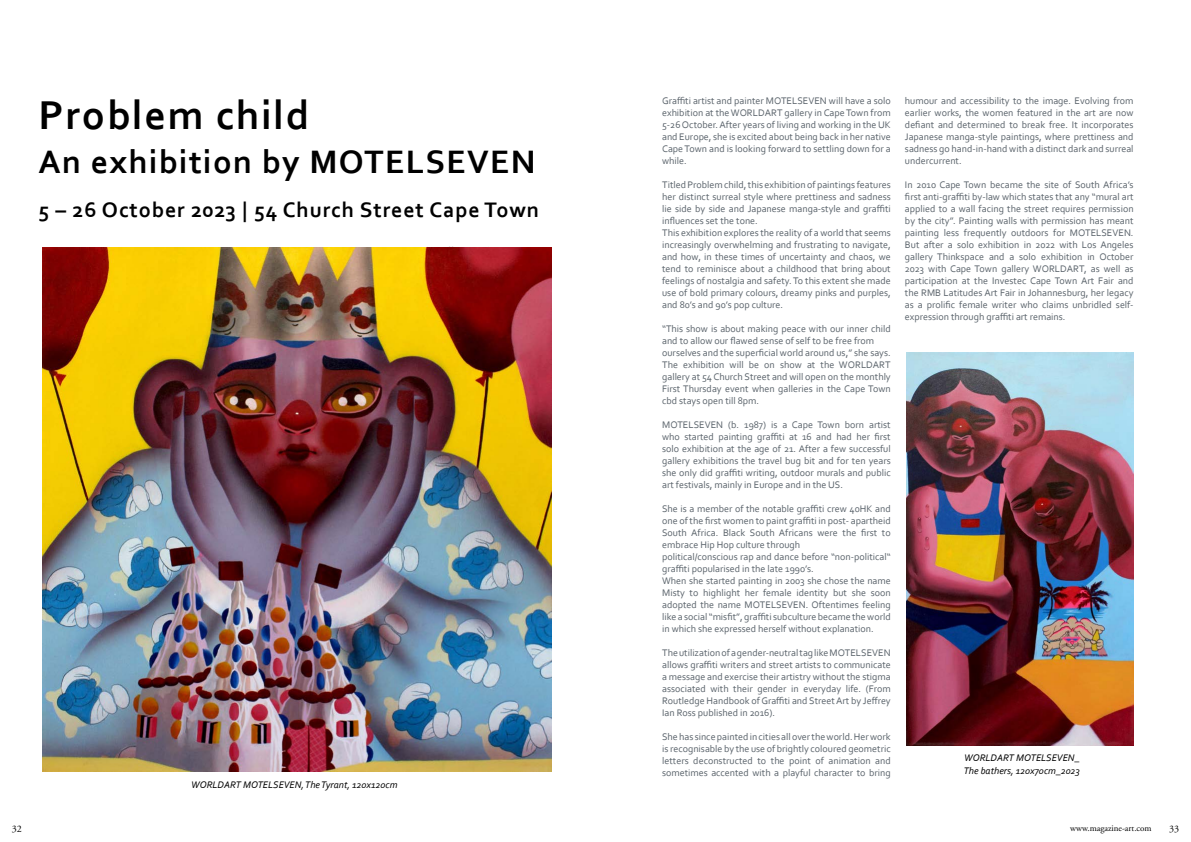
<style>
.page{position:relative;width:1191px;height:842px;background:#fff}
.page>*{position:absolute;margin:0;border:0;box-sizing:border-box;transform-origin:0 0}
.t1{font:700 42.2px "Corbel";letter-spacing:.04em;color:#000}
.t2{font:700 34px "Corbel";letter-spacing:.04em;color:#000}
.t3{font:700 22px "Corbel";letter-spacing:.04em;color:#000}
.t4{font:10px/12px "Corbel";color:#59626a;text-align:justify}
.t5{font:italic 10px/13px "Corbel";color:#000}
.t6{font:10px "Adobe Garamond Pro";color:#000}
.t7{font:9px "Adobe Garamond Pro";color:#000}
</style>
<div class="page">
<img style="left:42px;top:247px;width:509px;height:524px">
<img style="left:906px;top:353px;width:227px;height:393px">
<h1 class="t1" style="left:38px;top:89px;width:272px">Problem child</h1>
<h2 class="t2" style="left:38px;top:141px;width:498px">An exhibition by MOTELSEVEN</h2>
<h3 class="t3" style="left:38px;top:196px;width:502px">5 – 26 October 2023 | 54 Church Street Cape Town</h3>
<p class="t5" style="left:191px;top:778px;width:208px">WORLDART MOTELSEVEN, The Tyrant, 120x120cm</p>
<p class="t4" style="left:662px;top:94px;width:230px">Graffiti artist and painter MOTELSEVEN will have a solo exhibition at the WORLDART gallery in Cape Town from 5-26 October. After years of living and working in the UK and Europe, she is excited about being back in her native Cape Town and is looking forward to settling down for a while.</p>
<p class="t4" style="left:662px;top:178px;width:230px;text-align:left">Titled Problem child, this exhibition of paintings features her distinct surreal style where prettiness and sadness lie side by side and Japanese manga-style and graffiti influences set the tone.<br>This exhibition explores the reality of a world that seems increasingly overwhelming and frustrating to navigate, and how, in these times of uncertainty and chaos, we tend to reminisce about a childhood that bring about feelings of nostalgia and safety. To this extent she made use of bold primary colours, dreamy pinks and purples, and 80’s and 90’s pop culture.</p>
<p class="t4" style="left:662px;top:322px;width:230px;text-align:left">“This show is about making peace with our inner child and to allow our flawed sense of self to be free from ourselves and the superficial world around us,” she says.<br>The exhibition will be on show at the WORLDART gallery at 54 Church Street and will open on the monthly First Thursday event when galleries in the Cape Town cbd stays open till 8pm.</p>
<p class="t4" style="left:662px;top:418px;width:230px">MOTELSEVEN (b. 1987) is a Cape Town born artist who started painting graffiti at 16 and had her first solo exhibition at the age of 21. After a few successful gallery exhibitions the travel bug bit and for ten years she only did graffiti writing, outdoor murals and public art festivals, mainly in Europe and in the US.</p>
<p class="t4" style="left:662px;top:502px;width:230px;text-align:left">She is a member of the notable graffiti crew 40HK and one of the first women to paint graffiti in post- apartheid South Africa. Black South Africans were the first to embrace Hip Hop culture through<br>political/conscious rap and dance before “non-political“ graffiti popularised in the late 1990’s.<br>When she started painting in 2003 she chose the name Misty to highlight her female identity but she soon adopted the name MOTELSEVEN. Oftentimes feeling like a social “misfit”, graffiti subculture became the world in which she expressed herself without explanation.</p>
<p class="t4" style="left:662px;top:646px;width:230px">The utilization of a gender-neutral tag like MOTELSEVEN allows graffiti writers and street artists to communicate a message and exercise their artistry without the stigma associated with their gender in everyday life. (From Routledge Handbook of Graffiti and Street Art by Jeffrey Ian Ross published in 2016).</p>
<p class="t4" style="left:662px;top:730px;width:230px">She has since painted in cities all over the world. Her work is recognisable by the use of brightly coloured geometric letters deconstructed to the point of animation and sometimes accented with a playful character to bring</p>
<p class="t4" style="left:905px;top:94px;width:230px">humour and accessibility to the image. Evolving from earlier works, the women featured in the art are now defiant and determined to break free. It incorporates Japanese manga-style paintings, where prettiness and sadness go hand-in-hand with a distinct dark and surreal undercurrent.</p>
<p class="t4" style="left:905px;top:178px;width:230px">In 2010 Cape Town became the site of South Africa’s first anti-graffiti by-law which states that any “mural art applied to a wall facing the street requires permission by the city”. Painting walls with permission has meant painting less frequently outdoors for MOTELSEVEN.<br>But after a solo exhibition in 2022 with Los Angeles gallery Thinkspace and a solo exhibition in October 2023 with Cape Town gallery WORLDART, as well as participation at the Investec Cape Town Art Fair and the RMB Latitudes Art Fair in Johannesburg, her legacy as a prolific female writer who claims unbridled self&shy;expression through graffiti art remains.</p>
<p class="t5" style="left:963px;top:750px;width:118px">WORLDART MOTELSEVEN_<br>The bathers, 120x70cm_2023</p>
<p class="t6" style="left:12px;top:822px;width:11px">32</p>
<p class="t7" style="left:1070px;top:823px;width:83px">www.magazine-art.com</p>
<p class="t6" style="left:1169px;top:822px;width:11px">33</p>
</div>
